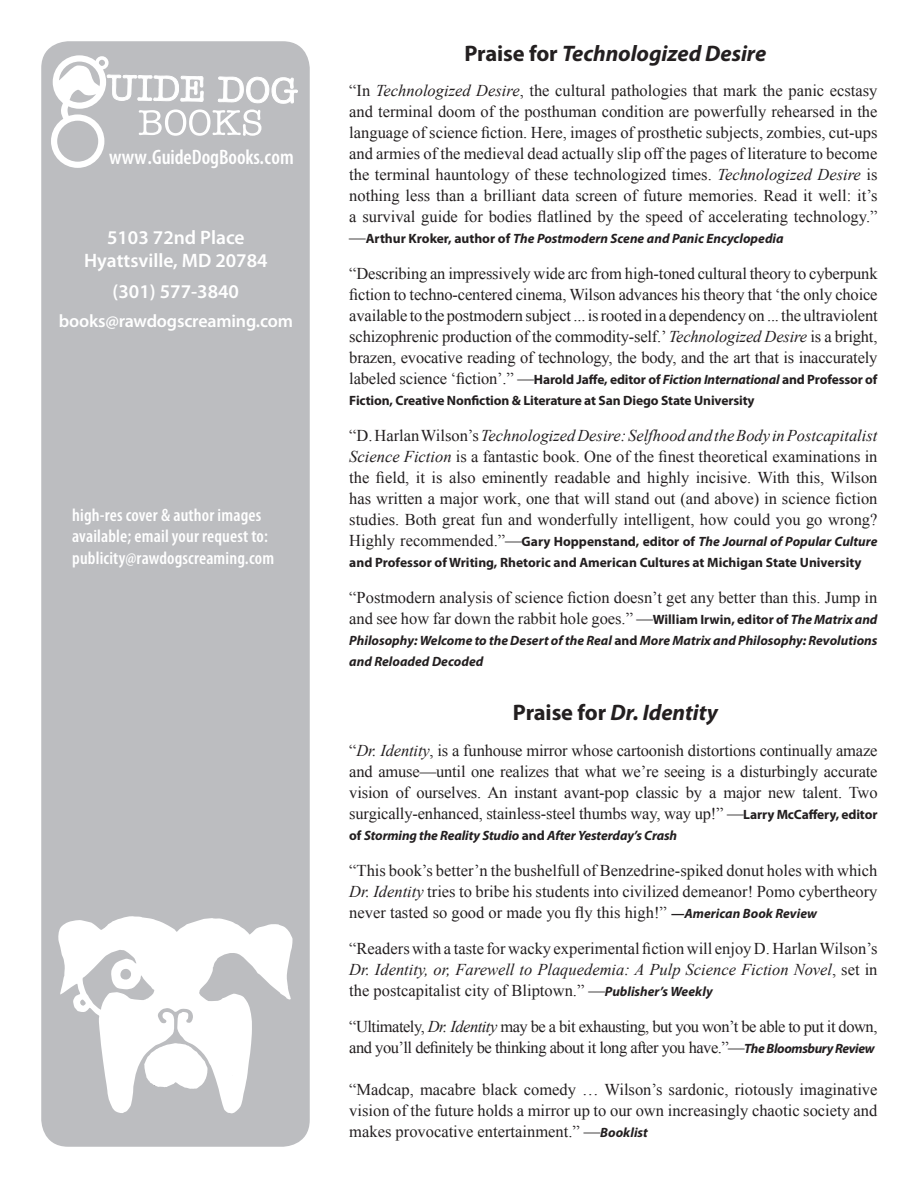
<style>
.page{position:relative;width:918px;height:1188px;background:#fff}
.page>*{position:absolute;margin:0;border:0;box-sizing:border-box;transform-origin:0 0}
.body_text{font:italic 700 22.5px "Myriad Pro";letter-spacing:-.005em;color:#231f20}
.t1{font:600 condensed 21px "Myriad Pro";letter-spacing:-.005em;color:#fff}
.t2{font:600 19.5px/23.4px "Myriad Pro";color:#fff;text-align:center}
.t3{font:600 condensed 18px/21.6px "Myriad Pro";letter-spacing:.01em;color:#fff}
.t4{font:600 18px "Myriad Pro";letter-spacing:-.01em;color:#fff}
.First_PP{font:16.5px/21px "Times New Roman";color:#231f20;text-align:justify}
.First_PP-2{font:16.5px/21px "Times New Roman";letter-spacing:-.03em;color:#231f20}
.First_PP-3{font:700 13.5px/21px "Myriad Pro";letter-spacing:-.01em;color:#231f20}
.First_PP-4{font:italic 700 13.5px/21px "Myriad Pro";color:#231f20}
.s1{font-style:normal}
.s2{font-style:italic}
.s3{font-family:"Times New Roman";font-weight:400;font-style:normal;font-size:16.5px}
.s4{font-family:"Times New Roman";font-weight:400;font-size:16.5px}
.s5{font-family:"Myriad Pro";font-weight:700;font-size:13.5px}
.s6{font-family:"Myriad Pro";font-weight:700;font-style:italic;font-size:13.5px}
</style>
<div class="page">
<div style="left:41px;top:41px;width:269px;height:1106px;background:#bcbdc0;border-radius:27px"></div>
<svg style="left:51px;top:55px;width:247px;height:113px"></svg>
<svg style="left:58px;top:916px;width:235px;height:197px;fill:#fff"></svg>
<p class="t1" style="left:109px;top:144px;width:186px">www.GuideDogBooks.com</p>
<p class="t2" style="left:84px;top:225px;width:185px">5103 72nd Place<br>Hyattsville, MD 20784</p>
<p class="t2" style="left:113px;top:279px;width:128px">(301) 577-3840</p>
<p class="t4" style="left:59px;top:310px;width:236px">books@rawdogscreaming.com</p>
<p class="t3" style="left:72px;top:503px;width:203px">high-res cover &amp; author images available; email your request to: publicity@rawdogscreaming.com</p>
<p class="body_text" style="left:464px;top:39px;width:303px"><span class="s1">Praise for</span> Technologized Desire</p>
<p class="First_PP" style="left:349px;top:79px;width:530px">“In <span class="s2">Technologized Desire</span>, the cultural pathologies that mark the panic ecstasy and terminal doom of the posthuman condition are powerfully rehearsed in the language of science fiction. Here, images of prosthetic subjects, zombies, cut-ups and armies of the medieval dead actually slip off the pages of literature to become the terminal hauntology of these technologized times. <span class="s2">Technologized Desire</span> is nothing less than a brilliant data screen of future memories. Read it well: it’s a survival guide for bodies flatlined by the speed of accelerating technology.”</p>
<p class="First_PP-4" style="left:349px;top:227px;width:436px"><span class="s3">—</span><span class="s1">Arthur Kroker, author of</span> The Postmodern Scene and Panic Encyclopedia</p>
<p class="First_PP" style="left:349px;top:262px;width:530px">“Describing an impressively wide arc from high-toned cultural theory to cyberpunk fiction to techno-centered cinema, Wilson advances his theory that ‘the only choice available to the postmodern subject ... is rooted in a dependency on ... the ultraviolent schizophrenic production of the commodity-self.’ <span class="s2">Technologized Desire</span> is a bright, brazen, evocative reading of technology, the body, and the art that is inaccurately</p>
<p class="First_PP-3" style="left:349px;top:368px;width:530px"><span class="s4">labeled science ‘fiction’.” —</span>Harold Jaffe, editor of <span class="s2">Fiction International</span> and Professor of<br>Fiction, Creative Nonfiction &amp; Literature at San Diego State University</p>
<p class="First_PP" style="left:349px;top:424px;width:530px">“D. Harlan Wilson’s <span class="s2">Technologized Desire: Selfhood and the Body in Postcapitalist Science Fiction</span> is a fantastic book. One of the finest theoretical examinations in the field, it is also eminently readable and highly incisive. With this, Wilson has written a major work, one that will stand out (and above) in science fiction studies. Both great fun and wonderfully intelligent, how could you go wrong?</p>
<p class="First_PP-3" style="left:349px;top:530px;width:530px"><span class="s4">Highly recommended.”—</span>Gary Hoppenstand, editor of <span class="s2">The Journal of Popular Culture </span>and Professor of Writing, Rhetoric and American Cultures at Michigan State University</p>
<p class="First_PP" style="left:349px;top:586px;width:530px">“Postmodern analysis of science fiction doesn’t get any better than this. Jump in and see how far down the rabbit hole goes.” —<span class="s5">William Irwin, editor of</span> <span class="s6">The Matrix and</span></p>
<p class="First_PP-4" style="left:349px;top:629px;width:530px">Philosophy: Welcome to the Desert of the Real <span class="s1">and</span> More Matrix and Philosophy: Revolutions and Reloaded Decoded</p>
<p class="body_text" style="left:513px;top:697px;width:206px"><span class="s1">Praise for</span> Dr. Identity</p>
<p class="First_PP" style="left:349px;top:739px;width:530px">“<span class="s2">Dr. Identity</span>, is a funhouse mirror whose cartoonish distortions continually amaze and amuse—until one realizes that what we’re seeing is a disturbingly accurate vision of ourselves. An instant avant-pop classic by a major new talent. Two surgically-enhanced, stainless-steel thumbs way, way up!” —<span class="s5">Larry McCaffery, editor</span></p>
<p class="First_PP-4" style="left:349px;top:824px;width:329px"><span class="s1">of</span> Storming the Reality Studio <span class="s1">and</span> After Yesterday’s Crash</p>
<p class="First_PP" style="left:349px;top:859px;width:530px">“This book’s better’n the bushelfull of Benzedrine-spiked donut holes with which <span class="s2">Dr. Identity</span> tries to bribe his students into civilized demeanor! Pomo cybertheory never tasted so good or made you fly this high!” <span class="s5">—</span><span class="s6">American Book Review</span></p>
<p class="First_PP" style="left:349px;top:937px;width:530px">“Readers with a taste for wacky experimental fiction will enjoy D. Harlan Wilson’s <span class="s2">Dr. Identity, or, Farewell to Plaquedemia: A Pulp Science Fiction Novel</span>, set in the postcapitalist city of Bliptown.” —<span class="s6">Publisher’s Weekly</span></p>
<p class="First_PP-2" style="left:349px;top:1015px;width:530px">“Ultimately, <span class="s2">Dr. Identity</span> may be a bit exhausting, but you won’t be able to put it down, and you’ll definitely be thinking about it long after you have.”—<span class="s6">The Bloomsbury Review</span></p>
<p class="First_PP" style="left:349px;top:1078px;width:530px">“Madcap, macabre black comedy … Wilson’s sardonic, riotously imaginative vision of the future holds a mirror up to our own increasingly chaotic society and makes provocative entertainment.” —<span class="s6">Booklist</span></p>
</div>
